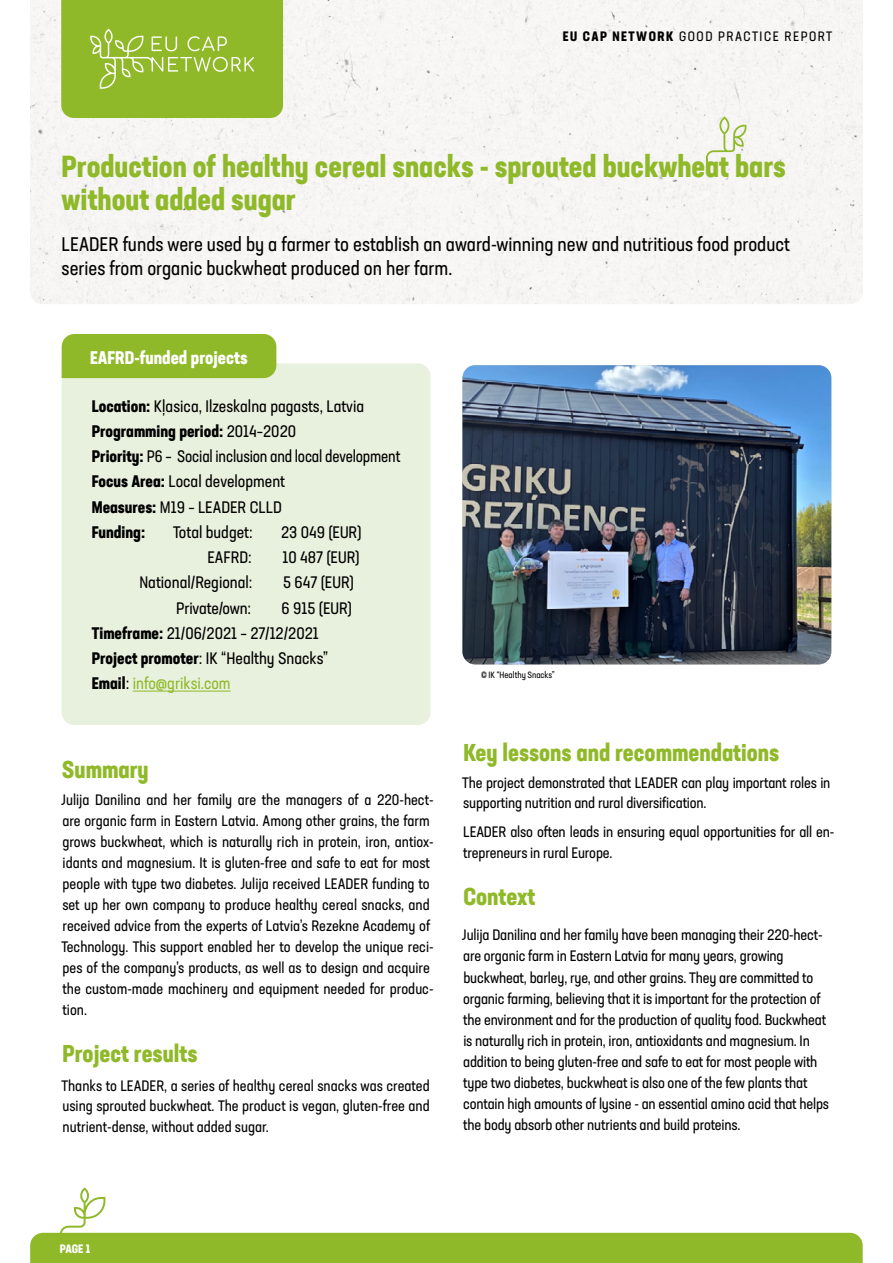
<style>
.page{position:relative;width:893px;height:1263px;background:#fff}
.page>*{position:absolute;margin:0;border:0;box-sizing:border-box;transform-origin:0 0}
.t1{font:700 condensed 30px/33px "Neusa Next Std";color:#8fb929}
.t2{font:700 condensed 24px "Neusa Next Std";color:#8fb929}
.t3{font:condensed 19.5px/24px "Neusa Next Std";color:#000}
.t4{font:700 condensed 18px "Neusa Next Std";color:#fff}
.t5{font:condensed 16.5px/25.2px "Neusa Next Std";color:#000}
.t6{font:condensed 15px/21px "Neusa Next Std";letter-spacing:-.01em;color:#000}
.t7{font:condensed 13.5px "Neusa Next Std";letter-spacing:.11em;color:#000}
.t8{font:700 condensed 12px "Neusa Next Std";color:#fff}
.t9{font:condensed 9px "Neusa Next Std";color:#000}
.s1{font-weight:700}
.s2{color:#8fb929}
</style>
<div class="page">
<svg style="left:30px;top:1187px;width:833px;height:76px"></svg>
<div style="left:30px;top:0;width:833px;height:304px;background:#f7f6f5"></div>
<svg style="left:61px;top:0;width:222px;height:118px;background:#94bc34"></svg>
<div style="left:62px;top:363px;width:369px;height:362px;background:#e8f1de"></div>
<hr style="left:133px;top:691px;width:98px;height:1px;background:#8fb929">
<div style="left:62px;top:334px;width:214px;height:44px;background:#8fb929"></div>
<img style="left:462px;top:365px;width:369px;height:299px">
<svg style="left:706px;top:116px;width:40px;height:50px"></svg>
<p class="t7" style="left:563px;top:27px;width:271px"><span class="s1">EU CAP NETWORK</span> GOOD PRACTICE REPORT</p>
<h1 class="t1" style="left:62px;top:150px;width:726px">Production of healthy cereal snacks - sprouted buckwheat bars without added sugar</h1>
<h3 class="t3" style="left:62px;top:232px;width:730px">LEADER funds were used by a farmer to establish an award-winning new and nutritious food product series from organic buckwheat produced on her farm.</h3>
<p class="t4" style="left:90px;top:346px;width:159px">EAFRD-funded projects</p>
<p class="t5" style="left:92px;top:393px;width:310px"><span class="s1">Location:</span> Kļasica, Ilzeskalna pagasts, Latvia <span class="s1">Programming period:</span> 2014–2020<br><span class="s1">Priority:</span> P6 – Social inclusion and local development <span class="s1">Focus Area:</span> Local development<br><span class="s1">Measures:</span> M19 – LEADER CLLD<br><span class="s1">Funding:</span></p>
<p class="t5" style="left:173px;top:519px;width:81px">Total budget:</p>
<p class="t5" style="left:281px;top:519px;width:82px">23 049 (EUR)</p>
<p class="t5" style="left:207px;top:544px;width:46px">EAFRD:</p>
<p class="t5" style="left:282px;top:544px;width:79px">10 487 (EUR)</p>
<p class="t5" style="left:139px;top:570px;width:115px">National/Regional:</p>
<p class="t5" style="left:283px;top:570px;width:72px">5 647 (EUR)</p>
<p class="t5" style="left:176px;top:595px;width:77px">Private/own:</p>
<p class="t5" style="left:92px;top:595px;width:262px;text-indent:190px">6 915 (EUR)<br><span class="s1">Timeframe:</span> 21/06/2021 – 27/12/2021<br><span class="s1">Project promoter</span>: IK “Healthy Snacks”<br><span class="s1">Email</span>: <span class="s2">info@griksi.com</span></p>
<h2 class="t2" style="left:62px;top:754px;width:88px">Summary</h2>
<p class="t6" style="left:61px;top:789px;width:374px">Julija Danilina and her family are the managers of a 220-hect&shy;are organic farm in Eastern Latvia. Among other grains, the farm grows buckwheat, which is naturally rich in protein, iron, antiox&shy;idants and magnesium. It is gluten-free and safe to eat for most people with type two diabetes. Julija received LEADER funding to set up her own company to produce healthy cereal snacks, and received advice from the experts of Latvia’s Rezekne Academy of Technology. This support enabled her to develop the unique reci&shy;pes of the company’s products, as well as to design and acquire the custom-made machinery and equipment needed for produc&shy;tion.</p>
<h2 class="t2" style="left:63px;top:1038px;width:136px">Project results</h2>
<p class="t6" style="left:61px;top:1075px;width:370px;text-align:justify">Thanks to LEADER, a series of healthy cereal snacks was created using sprouted buckwheat. The product is vegan, gluten-free and nutrient-dense, without added sugar.</p>
<p class="t9" style="left:481px;top:669px;width:75px">© IK “Healthy Snacks”</p>
<h2 class="t2" style="left:463px;top:737px;width:317px">Key lessons and recommendations</h2>
<p class="t6" style="left:462px;top:772px;width:370px;line-height:20.2px">The project demonstrated that LEADER can play important roles in supporting nutrition and rural diversification.</p>
<p class="t6" style="left:463px;top:821px;width:373px">LEADER also often leads in ensuring equal opportunities for all en&shy;trepreneurs in rural Europe.</p>
<h2 class="t2" style="left:463px;top:881px;width:74px">Context</h2>
<p class="t6" style="left:462px;top:924px;width:369px">Julija Danilina and her family have been managing their 220-hect&shy;are organic farm in Eastern Latvia for many years, growing buckwheat, barley, rye, and other grains. They are committed to organic farming, believing that it is important for the protection of the environment and for the production of quality food. Buckwheat is naturally rich in protein, iron, antioxidants and magnesium. In addition to being gluten-free and safe to eat for most people with type two diabetes, buckwheat is also one of the few plants that contain high amounts of lysine - an essential amino acid that helps the body absorb other nutrients and build proteins.</p>
<p class="t8" style="left:60px;top:1241px;width:32px">PAGE 1</p>
</div>
